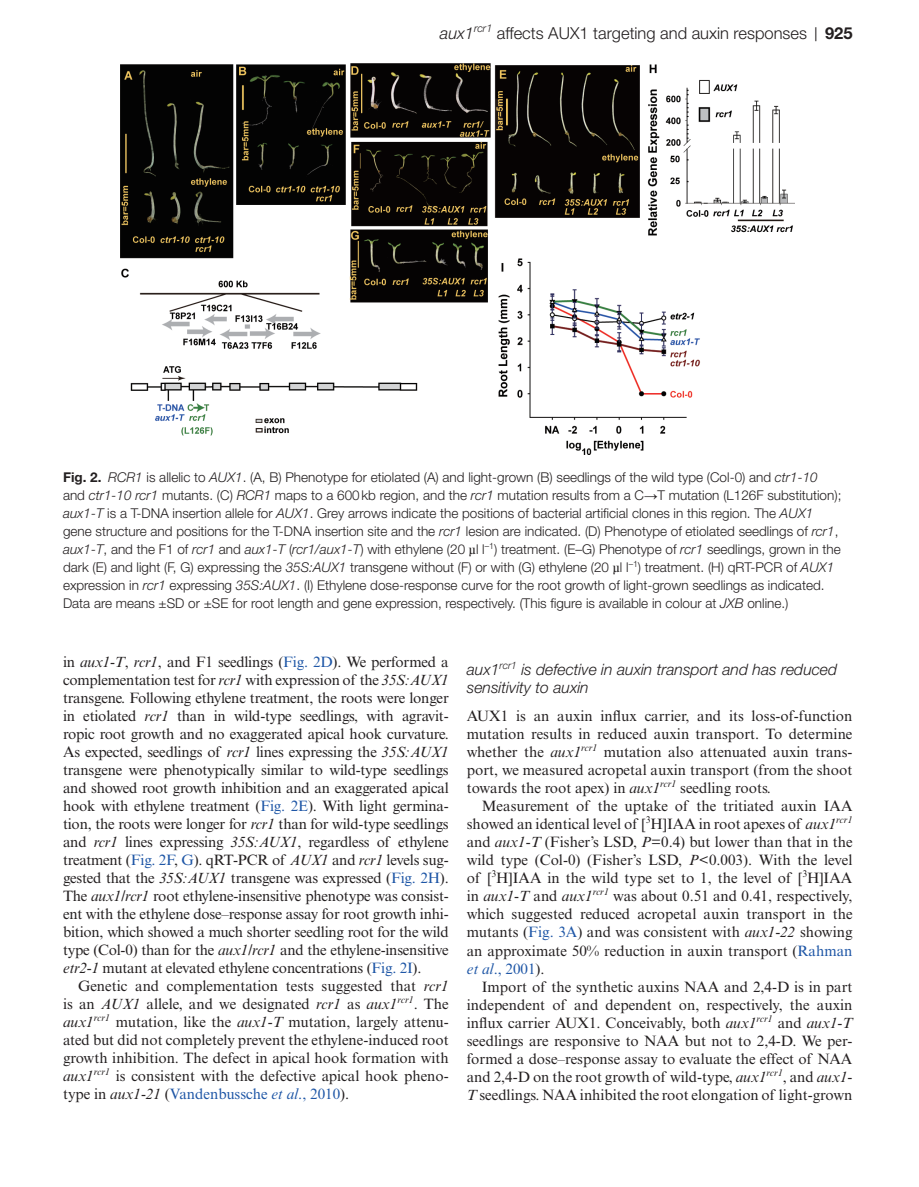
<style>
.page{position:relative;width:919px;height:1187px;background:#fff}
.page>*{position:absolute;margin:0;border:0;box-sizing:border-box;transform-origin:0 0}
.t1{font:300 16.5px "Helvetica Neue LT Std";color:#231f20}
.t2{font:italic 300 15.75px/18px "Helvetica Neue LT Std";color:#231f20}
.t3{font:15px/18px "Times New Roman MT Std";color:#231f20;text-align:justify}
.t4{font:300 13.5px/18px "Helvetica Neue LT Std";color:#231f20}
.s1{font-style:italic}
.s2{font-family:"Times New Roman MT Std";font-weight:400;font-size:15px}
.s3{font-weight:700}
.s4{font-family:"Gandhari Unicode";font-weight:400}
.s5{color:#1e56a6}
.s6{font-style:italic;color:#1e56a6}
</style>
<div class="page">
<img style="left:121px;top:63px;width:673px;height:392px">
<p class="t1" style="left:439px;top:23px;width:414px"><span class="s1">aux1</span><sup>rcr1</sup> affects AUX1 targeting and auxin responses <span class="s2">|</span> <span class="s3">925</span></p>
<p class="t4" style="left:63px;top:468px;width:779px"><span class="s3">Fig. 2.</span> <span class="s1">RCR1</span> is allelic to <span class="s1">AUX1</span>. (A, B) Phenotype for etiolated (A) and light-grown (B) seedlings of the wild type (Col-0) and <span class="s1">ctr1-10 </span>and <span class="s1">ctr1-10 rcr1</span> mutants. (C) <span class="s1">RCR1</span> maps to a 600kb region, and the <span class="s1">rcr1</span> mutation results from a C<span class="s4">→</span>T mutation (L126F substitution); <span class="s1">aux1-T</span> is a T-DNA insertion allele for <span class="s1">AUX1</span>. Grey arrows indicate the positions of bacterial artificial clones in this region. The <span class="s1">AUX1 </span>gene structure and positions for the T-DNA insertion site and the <span class="s1">rcr1</span> lesion are indicated. (D) Phenotype of etiolated seedlings of <span class="s1">rcr1</span>, <span class="s1">aux1-T</span>, and the F1 of <span class="s1">rcr1</span> and <span class="s1">aux1-T</span> (<span class="s1">rcr1/aux1-T</span>) with ethylene (20 <span class="s4">µ</span>l l<sup>–1</sup>) treatment. (E–G) Phenotype of <span class="s1">rcr1</span> seedlings, grown in the dark (E) and light (F, G) expressing the <span class="s1">35S:AUX1</span> transgene without (F) or with (G) ethylene (20 <span class="s4">µ</span>l l<sup>–1</sup>) treatment. (H) qRT-PCR of <span class="s1">AUX1 </span>expression in <span class="s1">rcr1</span> expressing <span class="s1">35S:AUX1</span>. (I) Ethylene dose-response curve for the root growth of light-grown seedlings as indicated.<br>Data are means ±SD or ±SE for root length and gene expression, respectively. (This figure is available in colour at <span class="s1">JXB</span> online.)</p>
<p class="t3" style="left:63px;top:652px;width:387px">in <span class="s1">aux1-T</span>, <span class="s1">rcr1</span>, and F1 seedlings (<span class="s5">Fig. 2D</span>). We performed a complementation test for <span class="s1">rcr1</span> with expression of the <span class="s1">35S:AUX1 </span>transgene. Following ethylene treatment, the roots were longer in etiolated <span class="s1">rcr1</span> than in wild-type seedlings, with agravit&shy;ropic root growth and no exaggerated apical hook curvature.<br>As expected, seedlings of <span class="s1">rcr1</span> lines expressing the <span class="s1">35S:AUX1 </span>transgene were phenotypically similar to wild-type seedlings and showed root growth inhibition and an exaggerated apical hook with ethylene treatment (<span class="s5">Fig. 2E</span>). With light germina&shy;tion, the roots were longer for <span class="s1">rcr1</span> than for wild-type seedlings and <span class="s1">rcr1</span> lines expressing <span class="s1">35S:AUX1</span>, regardless of ethylene treatment (<span class="s5">Fig. 2F</span>, <span class="s5">G</span>). qRT-PCR of <span class="s1">AUX1</span> and <span class="s1">rcr1</span> levels sug&shy;gested that the <span class="s1">35S:AUX1</span> transgene was expressed (<span class="s5">Fig. 2H</span>).<br>The <span class="s1">aux1/rcr1</span> root ethylene-insensitive phenotype was consist&shy;ent with the ethylene dose–response assay for root growth inhi&shy;bition, which showed a much shorter seedling root for the wild type (Col-0) than for the <span class="s1">aux1/rcr1</span> and the ethylene-insensitive <span class="s1">etr2-1</span> mutant at elevated ethylene concentrations (<span class="s5">Fig. 2I</span>).</p>
<p class="t3" style="left:63px;top:976px;width:387px;text-indent:15px">Genetic and complementation tests suggested that <span class="s1">rcr1 </span>is an <span class="s1">AUX1</span> allele, and we designated <span class="s1">rcr1</span> as <span class="s1">aux1</span><sup>rcr1</sup>. The <span class="s1">aux1</span><sup>rcr1</sup> mutation, like the <span class="s1">aux1-T</span> mutation, largely attenu&shy;ated but did not completely prevent the ethylene-induced root growth inhibition. The defect in apical hook formation with <span class="s1">aux1</span><sup>rcr1</sup> is consistent with the defective apical hook pheno&shy;type in <span class="s1">aux1-21</span> (<span class="s5">Vandenbussche</span> <span class="s6">et al</span><span class="s5">., 2010</span>).</p>
<p class="t2" style="left:466px;top:660px;width:372px">aux1<sup>rcr1</sup> is defective in auxin transport and has reduced sensitivity to auxin</p>
<p class="t3" style="left:466px;top:707px;width:387px">AUX1 is an auxin influx carrier, and its loss-of-function mutation results in reduced auxin transport. To determine whether the <span class="s1">aux1</span><sup>rcr1</sup> mutation also attenuated auxin trans&shy;port, we measured acropetal auxin transport (from the shoot towards the root apex) in <span class="s1">aux1</span><sup>rcr1</sup> seedling roots.</p>
<p class="t3" style="left:466px;top:797px;width:387px;text-indent:15px">Measurement of the uptake of the tritiated auxin IAA showed an identical level of [<sup>3</sup>H]IAA in root apexes of <span class="s1">aux1</span><sup>rcr1 </sup>and <span class="s1">aux1-T</span> (Fisher’s LSD, <span class="s1">P</span>=0.4) but lower than that in the wild type (Col-0) (Fisher’s LSD, <span class="s1">P</span>&lt;0.003). With the level of [<sup>3</sup>H]IAA in the wild type set to 1, the level of [<sup>3</sup>H]IAA in <span class="s1">aux1-T</span> and <span class="s1">aux1</span><sup>rcr1</sup> was about 0.51 and 0.41, respectively, which suggested reduced acropetal auxin transport in the mutants (<span class="s5">Fig. 3A</span>) and was consistent with <span class="s1">aux1-22</span> showing an approximate 50% reduction in auxin transport (<span class="s5">Rahman </span><span class="s6">et al</span><span class="s5">., 2001</span>).</p>
<p class="t3" style="left:466px;top:977px;width:387px;text-indent:15px">Import of the synthetic auxins NAA and 2,4-D is in part independent of and dependent on, respectively, the auxin influx carrier AUX1. Conceivably, both <span class="s1">aux1</span><sup>rcr1</sup> and <span class="s1">aux1-T </span>seedlings are responsive to NAA but not to 2,4-D. We per&shy;formed a dose–response assay to evaluate the effect of NAA and 2,4-D on the root growth of wild-type, <span class="s1">aux1</span><sup>rcr1</sup>, and <span class="s1">aux1- T</span> seedlings. NAA inhibited the root elongation of light-grown</p>
</div>
